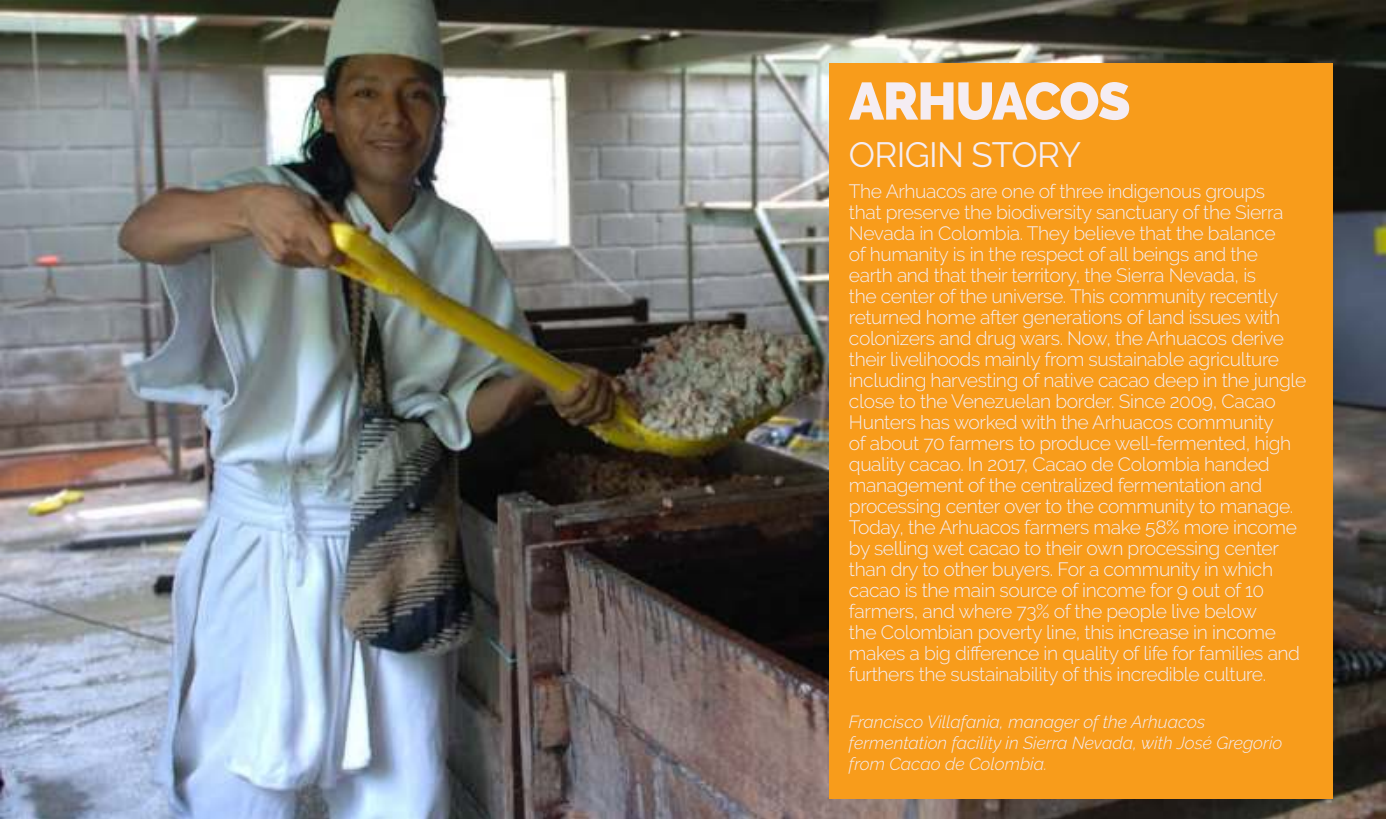
<style>
.page{position:relative;width:1386px;height:819px;background:#fff}
.page>*{position:absolute;margin:0;border:0;box-sizing:border-box;transform-origin:0 0}
.t1{font:900 52.5px "Raleway";letter-spacing:-.025em;color:#f5edf2}
.t2{font:35px "Raleway";letter-spacing:-.02em;color:#f5edf2}
.t3{font:300 19.25px/21px "Raleway";letter-spacing:-.02em;color:#f5edf2}
.t4{font:italic 300 17.5px/21px "Raleway";color:#f5edf2}
</style>
<div class="page">
<img style="left:0;top:0;width:1386px;height:819px">
<div style="left:829px;top:63px;width:504px;height:736px;background:#f89c1b"></div>
<h1 class="t1" style="left:849px;top:71px;width:283px">ARHUACOS</h1>
<h2 class="t2" style="left:849px;top:141px;width:234px">ORIGIN STORY</h2>
<p class="t3" style="left:849px;top:181px;width:459px">The Arhuacos are one of three indigenous groups<br>that preserve the biodiversity sanctuary of the Sierra Nevada in Colombia. They believe that the balance<br>of humanity is in the respect of all beings and the earth and that their territory, the Sierra Nevada, is<br>the center of the universe. This community recently returned home after generations of land issues with colonizers and drug wars. Now, the Arhuacos derive their livelihoods mainly from sustainable agriculture including harvesting of native cacao deep in the jungle close to the Venezuelan border. Since 2009, Cacao Hunters has worked with the Arhuacos community<br>of about 70 farmers to produce well-fermented, high quality cacao. In 2017, Cacao de Colombia handed management of the centralized fermentation and processing center over to the community to manage.<br>Today, the Arhuacos farmers make 58% more income by selling wet cacao to their own processing center than dry to other buyers. For a community in which cacao is the main source of income for 9 out of 10 farmers, and where 73% of the people live below<br>the Colombian poverty line, this increase in income makes a big difference in quality of life for families and furthers the sustainability of this incredible culture.</p>
<p class="t4" style="left:849px;top:713px;width:435px">Francisco Villafania, manager of the Arhuacos fermentation facility in Sierra Nevada, with José Gregorio from Cacao de Colombia.</p>
</div>
